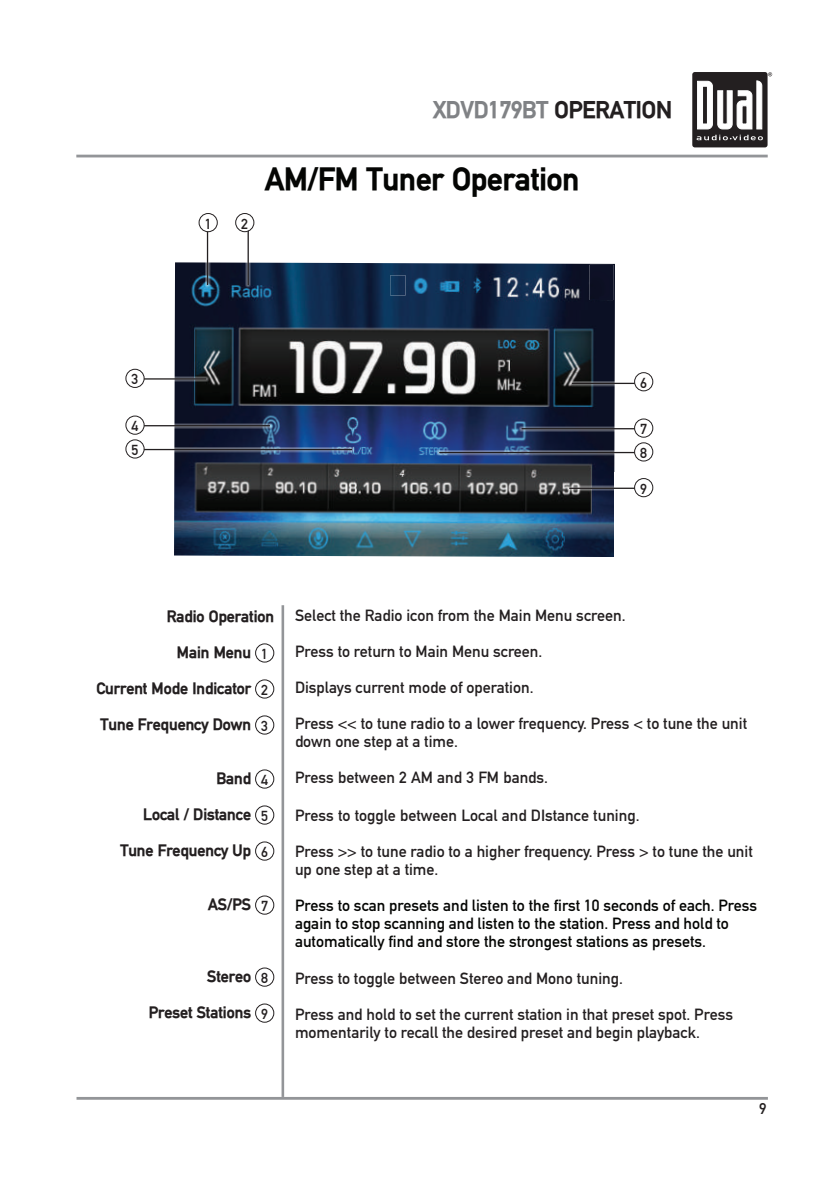
<style>
.page{position:relative;width:840px;height:1191px;background:#fff}
.page>*{position:absolute;margin:0;border:0;box-sizing:border-box;transform-origin:0 0}
.t1{font:700 31.2px "DIN Mittelschrift";color:#040503}
.t2{font:700 23.4px "DIN Mittelschrift";color:#808285}
.t3{font:16px/18px "DIN Mittelschrift";color:#231f20}
.t4{font:16px/18px "DIN Mittelschrift";color:#040503}
.t5{font:700 16px "DIN Mittelschrift";color:#231f20}
.t6{font:15.4px "DIN Mittelschrift";color:#231f20}
.t7{font:14.4px/23.8px "DIN Mittelschrift";color:#231f20}
.s1{color:#231f20}
.s2{font-weight:400;font-size:14.4px}
</style>
<div class="page">
<div style="left:692px;top:72px;width:75px;height:75px;background:#231f20;border-radius:3px"></div>
<svg style="left:696px;top:72px;width:75px;height:68px"></svg>
<hr style="left:76px;top:155px;width:691px;height:2px;background:#939598">
<hr style="left:76px;top:1097px;width:691px;height:2px;background:#939598">
<img style="left:174px;top:262px;width:440px;height:295px">
<img style="left:390px;top:275px;width:15px;height:20px">
<img style="left:589px;top:265px;width:24px;height:35px">
<hr style="left:281px;top:605px;width:3px;height:492px;background:#939598">
<div style="left:255px;top:643px;width:19px;height:19px;border:1px solid #231f20;border-radius:50%"></div>
<div style="left:255px;top:679px;width:19px;height:19px;border:1px solid #231f20;border-radius:50%"></div>
<div style="left:255px;top:715px;width:19px;height:19px;border:1px solid #231f20;border-radius:50%"></div>
<div style="left:255px;top:769px;width:19px;height:19px;border:1px solid #231f20;border-radius:50%"></div>
<div style="left:255px;top:805px;width:19px;height:19px;border:1px solid #231f20;border-radius:50%"></div>
<div style="left:255px;top:841px;width:19px;height:19px;border:1px solid #231f20;border-radius:50%"></div>
<div style="left:255px;top:895px;width:19px;height:19px;border:1px solid #231f20;border-radius:50%"></div>
<div style="left:255px;top:967px;width:19px;height:19px;border:1px solid #231f20;border-radius:50%"></div>
<div style="left:255px;top:1003px;width:19px;height:19px;border:1px solid #231f20;border-radius:50%"></div>
<svg style="left:205px;top:232px;width:5px;height:56px"></svg>
<hr style="left:207px;top:229px;width:1px;height:56px;background:#231f20">
<svg style="left:144px;top:376px;width:65px;height:6px"></svg>
<hr style="left:142px;top:378px;width:64px;height:1px;background:#231f20">
<div style="left:125px;top:369px;width:19px;height:19px;border:1px solid #231f20;border-radius:50%"></div>
<svg style="left:245px;top:230px;width:6px;height:58px"></svg>
<hr style="left:247px;top:230px;width:2px;height:55px;background:#231f20">
<svg style="left:568px;top:381px;width:67px;height:5px"></svg>
<hr style="left:571px;top:383px;width:77px;height:1px;background:#231f20">
<div style="left:634px;top:373px;width:18px;height:18px;background:#fff;border-radius:50%"></div>
<div style="left:634px;top:372px;width:18px;height:19px;border:1px solid #231f20;border-radius:50%"></div>
<svg style="left:143px;top:423px;width:129px;height:6px"></svg>
<hr style="left:142px;top:425px;width:128px;height:1px;background:#231f20">
<div style="left:125px;top:416px;width:19px;height:18px;border:1px solid #231f20;border-radius:50%"></div>
<svg style="left:144px;top:447px;width:210px;height:5px"></svg>
<hr style="left:142px;top:449px;width:210px;height:1px;background:#231f20">
<div style="left:125px;top:439px;width:19px;height:19px;border:1px solid #231f20;border-radius:50%"></div>
<svg style="left:519px;top:426px;width:133px;height:6px"></svg>
<hr style="left:521px;top:428px;width:128px;height:1px;background:#231f20">
<svg style="left:437px;top:450px;width:197px;height:5px"></svg>
<hr style="left:439px;top:452px;width:210px;height:1px;background:#231f20">
<div style="left:634px;top:419px;width:18px;height:18px;background:#fff;border-radius:50%"></div>
<div style="left:634px;top:419px;width:18px;height:18px;border:1px solid #231f20;border-radius:50%"></div>
<div style="left:634px;top:443px;width:18px;height:18px;background:#fff;border-radius:50%"></div>
<div style="left:634px;top:442px;width:18px;height:19px;border:1px solid #231f20;border-radius:50%"></div>
<svg style="left:566px;top:485px;width:48px;height:6px"></svg>
<hr style="left:569px;top:487px;width:80px;height:2px;background:#231f20">
<div style="left:634px;top:478px;width:18px;height:19px;background:#fff;border-radius:50%"></div>
<div style="left:634px;top:478px;width:18px;height:19px;border:1px solid #231f20;border-radius:50%"></div>
<div style="left:199px;top:213px;width:18px;height:19px;background:#fff;border-radius:50%"></div>
<div style="left:199px;top:213px;width:18px;height:19px;border:1px solid #231f20;border-radius:50%"></div>
<div style="left:235px;top:213px;width:19px;height:19px;border:1px solid #231f20;border-radius:50%"></div>
<h2 class="t2" style="left:433px;top:99px;width:240px">XDVD179BT <span class="s1">OPERATION</span></h2>
<p class="t7" style="left:131px;top:367px;width:8px">3</p>
<p class="t7" style="left:204px;top:212px;width:8px">1</p>
<p class="t7" style="left:241px;top:212px;width:8px">2</p>
<h1 class="t1" style="left:265px;top:165px;width:315px">AM/FM Tuner Operation</h1>
<p class="t7" style="left:640px;top:371px;width:8px">6</p>
<p class="t7" style="left:131px;top:414px;width:8px">4<br>5</p>
<p class="t7" style="left:640px;top:417px;width:8px">7<br>8</p>
<p class="t7" style="left:640px;top:477px;width:8px">9</p>
<p class="t5" style="left:167px;top:609px;width:109px">Radio Operation</p>
<p class="t5" style="left:177px;top:645px;width:93px">Main Menu <span class="s2">1</span></p>
<p class="t5" style="left:96px;top:681px;width:173px">Current Mode Indicator <span class="s2">2</span></p>
<p class="t5" style="left:100px;top:717px;width:169px">Tune Frequency Down <span class="s2">3</span></p>
<p class="t5" style="left:216px;top:771px;width:53px">Band <span class="s2">4</span></p>
<p class="t5" style="left:143px;top:807px;width:126px">Local / Distance <span class="s2">5</span></p>
<p class="t5" style="left:120px;top:843px;width:149px">Tune Frequency Up <span class="s2">6</span></p>
<p class="t5" style="left:208px;top:897px;width:61px">AS/PS <span class="s2">7</span></p>
<p class="t5" style="left:207px;top:969px;width:62px">Stereo <span class="s2">8</span></p>
<p class="t5" style="left:149px;top:1005px;width:121px">Preset Stations <span class="s2">9</span></p>
<p class="t3" style="left:295px;top:606px;width:332px">Select the Radio icon from the Main Menu screen.</p>
<p class="t3" style="left:295px;top:642px;width:249px">Press to return to Main Menu screen.</p>
<p class="t3" style="left:295px;top:678px;width:240px">Displays current mode of operation.</p>
<p class="t3" style="left:295px;top:714px;width:453px">Press &lt;&lt; to tune radio to a lower frequency. Press &lt; to tune the unit down one step at a time.</p>
<p class="t3" style="left:295px;top:769px;width:254px">Press between 2 AM and 3 FM bands.</p>
<p class="t3" style="left:295px;top:806px;width:346px">Press to toggle between Local and DIstance tuning.</p>
<p class="t3" style="left:295px;top:842px;width:459px">Press &gt;&gt; to tune radio to a higher frequency. Press &gt; to tune the unit up one step at a time.</p>
<p class="t4" style="left:295px;top:896px;width:463px">Press to scan presets and listen to the first 10 seconds of each. Press again to stop scanning and listen to the station. Press and hold to automatically find and store the strongest stations as presets.</p>
<p class="t3" style="left:295px;top:969px;width:329px">Press to toggle between Stereo and Mono tuning.</p>
<p class="t3" style="left:295px;top:1005px;width:439px">Press and hold to set the current station in that preset spot. Press momentarily to recall the desired preset and begin playback.</p>
<p class="t6" style="left:758px;top:1100px;width:9px">9</p>
</div>
